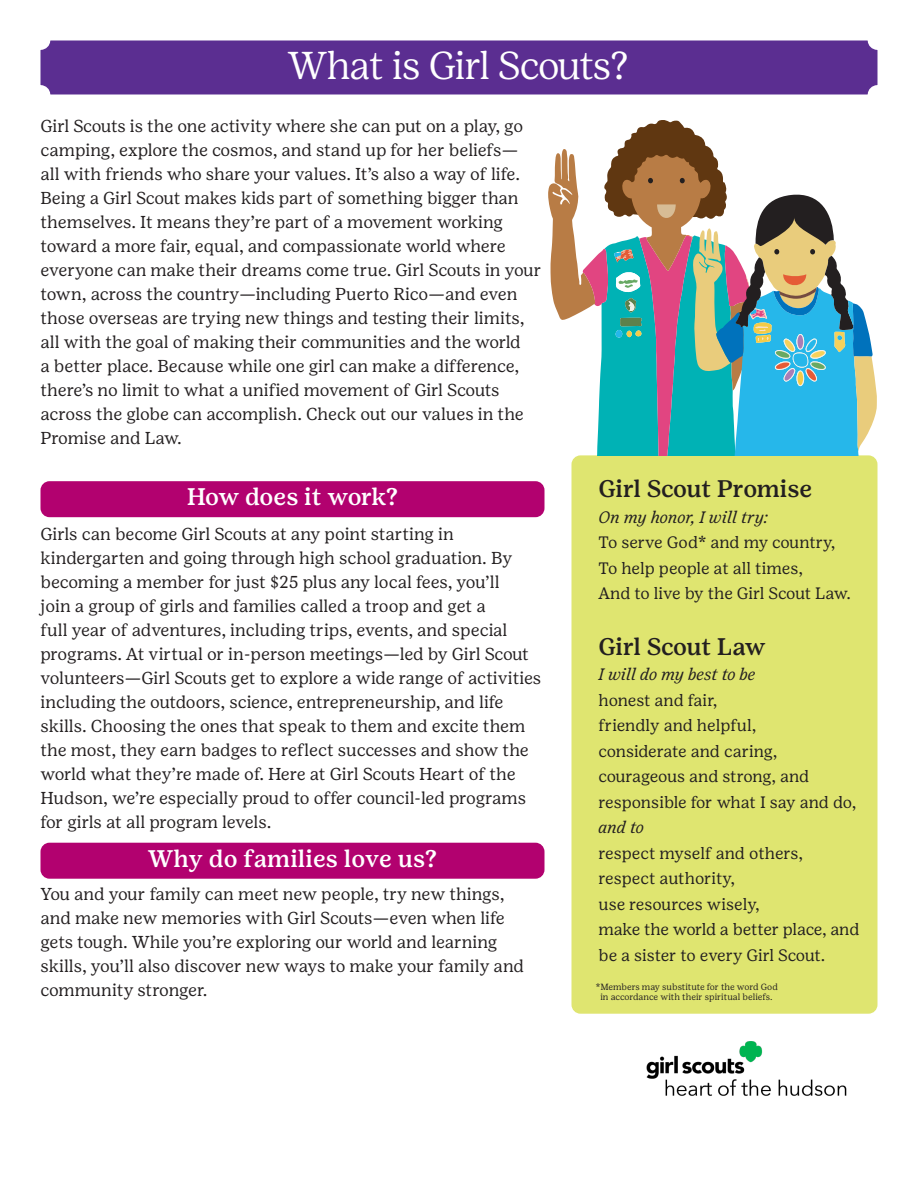
<style>
.page{position:relative;width:918px;height:1188px;background:#fff}
.page>*{position:absolute;margin:0;border:0;box-sizing:border-box;transform-origin:0 0}
.t1{font:300 38.85px "Girl Scout Display";letter-spacing:-.02em;color:#fff}
.t2{font:500 24px "Girl Scout Text";letter-spacing:-.02em;color:#231f20}
.t3{font:500 24px "Girl Scout Text";color:#fff}
.t4{font:500 24px "Girl Scout Text";letter-spacing:-.02em;color:#fff}
.paragraph{font:17.25px/24px "Girl Scout Text";letter-spacing:-.005em;color:#231f20}
.Body{font:16.5px "Girl Scout Text";letter-spacing:-.01em;color:#231f20}
.Body-2{font:italic 16.5px "Girl Scout Text";color:#231f20}
.Body_English{font:9px/10.5px "Girl Scout Text";color:#231f20;text-align:center}
</style>
<div class="page">
<div style="left:40px;top:40px;width:838px;height:54px;background:#5b2e91"></div>
<div style="left:572px;top:455px;width:306px;height:559px;background:#dfe570;border-radius:9px"></div>
<div style="left:40px;top:481px;width:504px;height:36px;background:#b2016f;border-radius:9px"></div>
<div style="left:40px;top:843px;width:504px;height:36px;background:#b2016f;border-radius:9px"></div>
<svg style="left:548px;top:120px;width:329px;height:335px"></svg>
<img style="left:646px;top:1041px;width:201px;height:55px">
<p class="t1" style="left:288px;top:43px;width:342px">What is Girl Scouts?</p>
<p class="paragraph" style="left:40px;top:114px;width:503px">Girl Scouts is the one activity where she can put on a play, go camping, explore the cosmos, and stand up for her beliefs— all with friends who share your values. It’s also a way of life.<br>Being a Girl Scout makes kids part of something bigger than themselves. It means they’re part of a movement working toward a more fair, equal, and compassionate world where everyone can make their dreams come true. Girl Scouts in your town, across the country—including Puerto Rico—and even those overseas are trying new things and testing their limits, all with the goal of making their communities and the world<br>a better place. Because while one girl can make a difference, there’s no limit to what a unified movement of Girl Scouts across the globe can accomplish. Check out our values in the Promise and Law.</p>
<p class="t4" style="left:187px;top:483px;width:213px">How does it work?</p>
<p class="paragraph" style="left:40px;top:522px;width:502px">Girls can become Girl Scouts at any point starting in kindergarten and going through high school graduation. By becoming a member for just $25 plus any local fees, you’ll<br>join a group of girls and families called a troop and get a<br>full year of adventures, including trips, events, and special programs. At virtual or in-person meetings—led by Girl Scout volunteers—Girl Scouts get to explore a wide range of activities including the outdoors, science, entrepreneurship, and life skills. Choosing the ones that speak to them and excite them the most, they earn badges to reflect successes and show the world what they’re made of. Here at Girl Scouts Heart of the Hudson, we’re especially proud to offer council-led programs for girls at all program levels.</p>
<p class="t3" style="left:148px;top:845px;width:291px">Why do families love us?</p>
<p class="paragraph" style="left:40px;top:882px;width:485px">You and your family can meet new people, try new things, and make new memories with Girl Scouts—even when life gets tough. While you’re exploring our world and learning skills, you’ll also discover new ways to make your family and community stronger.</p>
<p class="t2" style="left:598px;top:475px;width:215px">Girl Scout Promise</p>
<p class="Body-2" style="left:598px;top:508px;width:171px">On my honor, I will try:</p>
<p class="Body" style="left:598px;top:533px;width:238px">To serve God* and my country,</p>
<p class="Body" style="left:598px;top:559px;width:206px">To help people at all times,</p>
<p class="Body" style="left:598px;top:584px;width:254px">And to live by the Girl Scout Law.</p>
<p class="t2" style="left:598px;top:633px;width:169px">Girl Scout Law</p>
<p class="Body-2" style="left:598px;top:665px;width:158px">I will do my best to be</p>
<p class="Body" style="left:598px;top:691px;width:120px">honest and fair,</p>
<p class="Body" style="left:598px;top:716px;width:159px">friendly and helpful,</p>
<p class="Body" style="left:598px;top:742px;width:180px">considerate and caring,</p>
<p class="Body" style="left:598px;top:767px;width:212px">courageous and strong, and</p>
<p class="Body" style="left:598px;top:793px;width:259px">responsible for what I say and do,</p>
<p class="Body-2" style="left:598px;top:818px;width:47px">and to</p>
<p class="Body" style="left:598px;top:844px;width:206px">respect myself and others,</p>
<p class="Body" style="left:598px;top:869px;width:138px">respect authority,</p>
<p class="Body" style="left:598px;top:895px;width:163px">use resources wisely,</p>
<p class="Body" style="left:598px;top:920px;width:262px">make the world a better place, and</p>
<p class="Body" style="left:598px;top:946px;width:228px">be a sister to every Girl Scout.</p>
<p class="Body_English" style="left:596px;top:982px;width:184px">*Members may substitute for the word God in accordance with their spiritual beliefs.</p>
</div>
